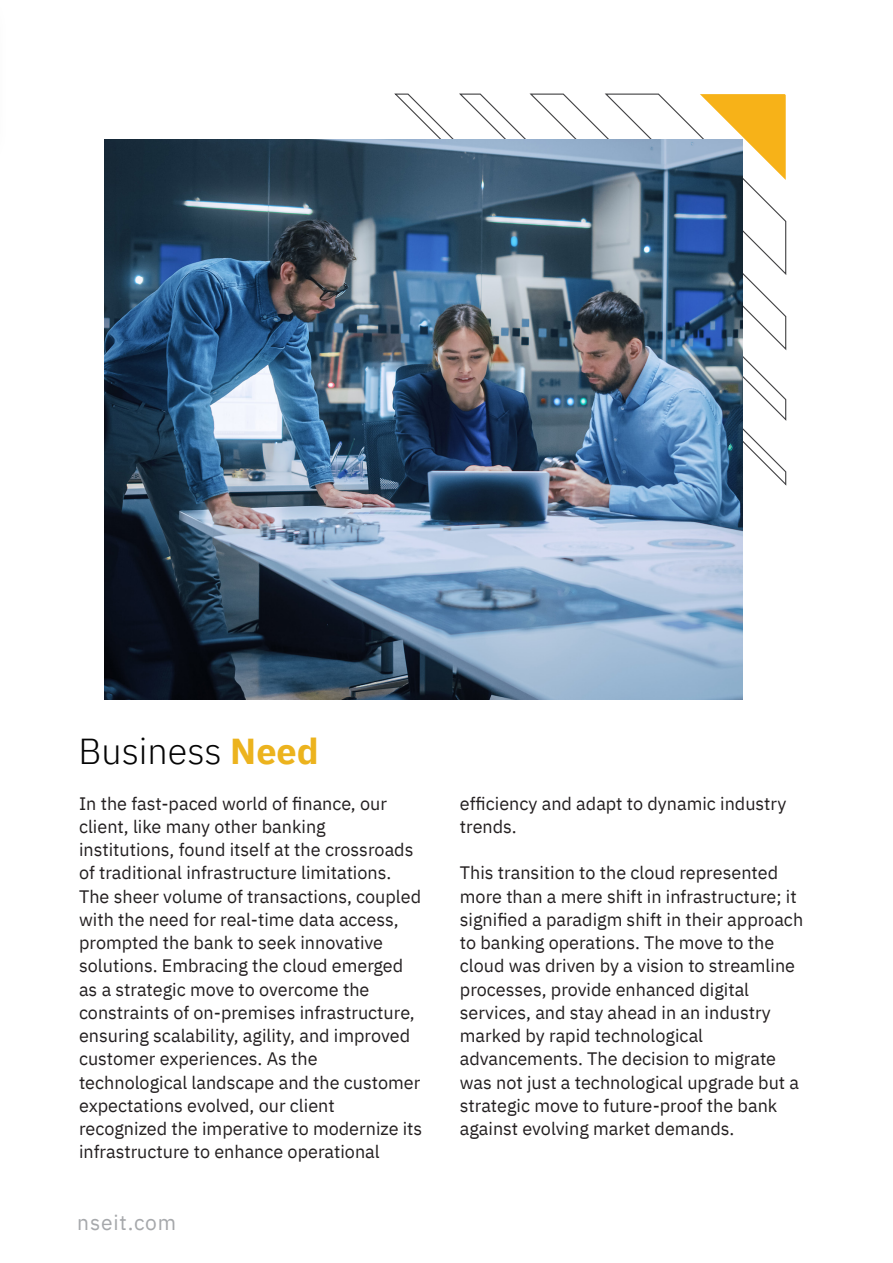
<style>
.page{position:relative;width:893px;height:1263px;background:#fff}
.page>*{position:absolute;margin:0;border:0;box-sizing:border-box;transform-origin:0 0}
.t1{font:300 36px "IBM Plex Sans";color:#050505}
.t2{font:21px "IBM Plex Sans";letter-spacing:.04em;color:#a6a8ab}
.t3{font:18px/23.2px "IBM Plex Sans";color:#231f20}
.s1{font-weight:700;color:#ecb31e}
</style>
<div class="page">
<svg style="left:459px;top:93px;width:328px;height:328px"></svg>
<svg style="left:529px;top:93px;width:258px;height:259px"></svg>
<svg style="left:604px;top:93px;width:183px;height:184px"></svg>
<img style="left:105px;top:139px;width:638px;height:561px">
<h1 class="t1" style="left:78px;top:724px;width:242px">Business <span class="s1">Need</span></h1>
<p class="t3" style="left:79px;top:790px;width:345px">In the fast-paced world of finance, our client, like many other banking institutions, found itself at the crossroads of traditional infrastructure limitations.<br>The sheer volume of transactions, coupled with the need for real-time data access, prompted the bank to seek innovative solutions. Embracing the cloud emerged as a strategic move to overcome the constraints of on-premises infrastructure, ensuring scalability, agility, and improved customer experiences. As the technological landscape and the customer expectations evolved, our client recognized the imperative to modernize its infrastructure to enhance operational</p>
<p class="t3" style="left:460px;top:790px;width:328px">efficiency and adapt to dynamic industry trends.</p>
<p class="t3" style="left:460px;top:860px;width:345px">This transition to the cloud represented more than a mere shift in infrastructure; it signified a paradigm shift in their approach to banking operations. The move to the cloud was driven by a vision to streamline processes, provide enhanced digital services, and stay ahead in an industry marked by rapid technological advancements. The decision to migrate was not just a technological upgrade but a strategic move to future-proof the bank against evolving market demands.</p>
<p class="t2" style="left:77px;top:1206px;width:100px">nseit.com</p>
</div>
